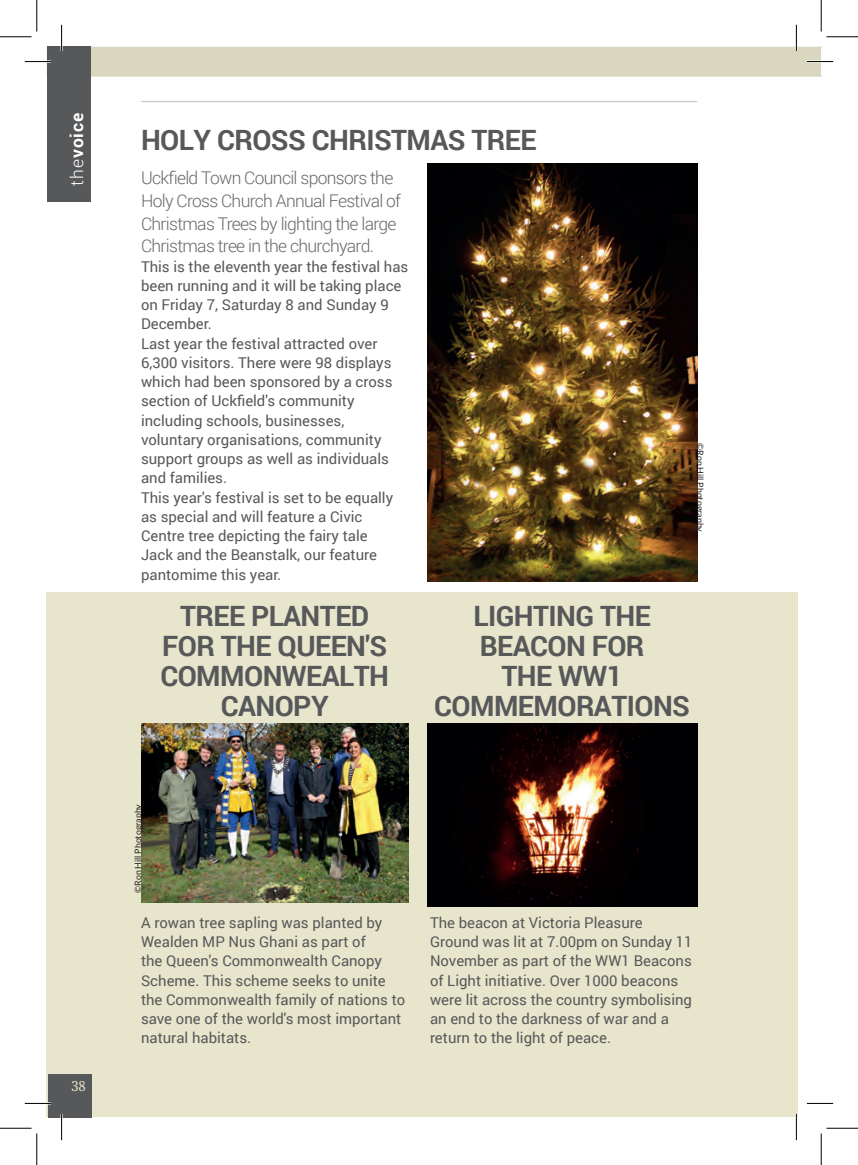
<style>
.page{position:relative;width:858px;height:1165px;background:#fff}
.page>*{position:absolute;margin:0;border:0;box-sizing:border-box;transform-origin:0 0}
.t1{font:700 28px/29.8px "Roboto";letter-spacing:-.02em;color:#57585a;text-align:center}
.t2{font:300 17.5px/22.8px "Roboto";letter-spacing:-.04em;color:#69696c}
.t3{font:700 17.5px "Roboto";letter-spacing:.06em;color:#fff}
.t4{font:14.88px/19.2px "Roboto";color:#57585a}
.t5{font:14.88px "Source Serif Pro";color:#e7e5cb}
.t6{font:8.75px "Lato";color:#231f20}
.s1{font-weight:300}
</style>
<div class="page">
<div style="left:46px;top:592px;width:751px;height:525px;background:#e7e5cb"></div>
<hr style="left:141px;top:101px;width:556px;height:1px;background:#c7c8ca">
<div style="left:48px;top:1074px;width:44px;height:44px;background:#57585a"></div>
<div style="left:47px;top:47px;width:43px;height:155px;background:#57585a"></div>
<img style="left:427px;top:163px;width:270px;height:418px">
<img style="left:427px;top:723px;width:270px;height:183px">
<img style="left:141px;top:723px;width:267px;height:179px">
<hr style="left:25px;top:1102px;width:26px;height:2px;background:#fff">
<hr style="left:60px;top:1114px;width:3px;height:26px;background:#fff">
<hr style="left:795px;top:1114px;width:2px;height:26px;background:#fff">
<svg style="left:25px;top:1103px;width:26px;height:1px"></svg>
<svg style="left:806px;top:1103px;width:26px;height:1px"></svg>
<svg style="left:61px;top:1114px;width:1px;height:26px"></svg>
<svg style="left:25px;top:25px;width:807px;height:52px"></svg>
<svg style="left:795px;top:1114px;width:1px;height:26px"></svg>
<hr style="left:0;top:36px;width:32px;height:2px;background:#fff">
<hr style="left:826px;top:36px;width:31px;height:2px;background:#fff">
<hr style="left:36px;top:0;width:2px;height:32px;background:#fff">
<hr style="left:819px;top:0;width:3px;height:32px;background:#fff">
<hr style="left:0;top:36px;width:32px;height:1px;background:#000">
<hr style="left:826px;top:36px;width:31px;height:1px;background:#000">
<hr style="left:0;top:1128px;width:32px;height:1px;background:#000">
<hr style="left:826px;top:1128px;width:31px;height:1px;background:#000">
<hr style="left:36px;top:0;width:1px;height:32px;background:#000">
<hr style="left:36px;top:1133px;width:1px;height:32px;background:#000">
<hr style="left:820px;top:0;width:1px;height:32px;background:#000">
<hr style="left:820px;top:1133px;width:1px;height:32px;background:#000">
<p class="t3" style="left:65px;top:186px;width:75px;rotate:-90deg"><span class="s1">the</span>voice</p>
<p class="t5" style="left:71px;top:1076px;width:16px">38</p>
<h1 class="t1" style="left:141px;top:124px;width:397px">HOLY CROSS CHRISTMAS TREE</h1>
<p class="t2" style="left:141px;top:166px;width:261px">Uckfield Town Council sponsors the Holy Cross Church Annual Festival of Christmas Trees by lighting the large Christmas tree in the churchyard.</p>
<p class="t4" style="left:141px;top:256px;width:269px">This is the eleventh year the festival has been running and it will be taking place on Friday 7, Saturday 8 and Sunday 9<br>December.<br>Last year the festival attracted over<br>6,300 visitors. There were 98 displays which had been sponsored by a cross section of Uckfield's community including schools, businesses, voluntary organisations, community support groups as well as individuals and families.<br>This year's festival is set to be equally as special and will feature a Civic<br>Centre tree depicting the fairy tale<br>Jack and the Beanstalk, our feature pantomime this year.</p>
<h1 class="t1" style="left:434px;top:600px;width:257px">LIGHTING THE<br>BEACON FOR<br>THE WW1<br>COMMEMORATIONS</h1>
<p class="t6" style="left:705px;top:443px;width:90px;rotate:90deg">©Ron Hill Photography</p>
<h1 class="t1" style="left:160px;top:600px;width:230px">TREE PLANTED<br>FOR THE QUEEN'S<br>COMMONWEALTH<br>CANOPY</h1>
<p class="t6" style="left:133px;top:893px;width:90px;rotate:-90deg">©Ron Hill Photography</p>
<p class="t4" style="left:141px;top:912px;width:266px">A rowan tree sapling was planted by<br>Wealden MP Nus Ghani as part of<br>the Queen's Commonwealth Canopy<br>Scheme. This scheme seeks to unite the Commonwealth family of nations to save one of the world's most important natural habitats.</p>
<p class="t4" style="left:430px;top:912px;width:264px">The beacon at Victoria Pleasure Ground was lit at 7.00pm on Sunday 11<br>November as part of the WW1 Beacons of Light initiative. Over 1000 beacons were lit across the country symbolising an end to the darkness of war and a return to the light of peace.</p>
</div>
